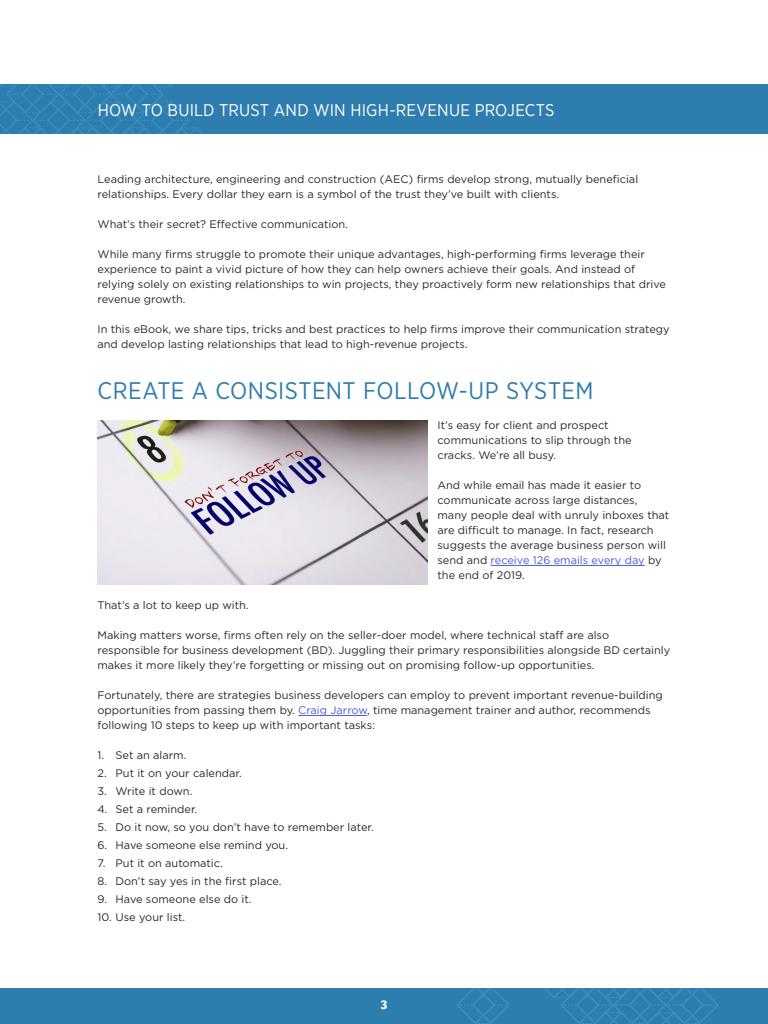
<style>
.page{position:relative;width:768px;height:1024px;background:#fff}
.page>*{position:absolute;margin:0;border:0;box-sizing:border-box;transform-origin:0 0}
.t1{font:24px "Gotham Narrow";letter-spacing:.015em;color:#2d7dae}
.t2{font:17px "Gotham Narrow";letter-spacing:.005em;color:#fff}
.t3{font:800 12.5px "Fira Sans";color:#fff}
.t4{font:11px/15px "Gotham";color:#2c2a27}
.s1{color:#4f5cd6}
</style>
<div class="page">
<div style="left:0;top:84px;width:768px;height:50px;background:#2d7dae"></div>
<svg style="left:0;top:84px;width:203px;height:50px"></svg>
<div style="left:0;top:989px;width:768px;height:35px;background:#2d7dae"></div>
<svg style="left:457px;top:989px;width:53px;height:35px"></svg>
<svg style="left:545px;top:989px;width:174px;height:35px"></svg>
<hr style="left:491px;top:565px;width:154px;height:1px;background:#4f5cd6">
<hr style="left:298px;top:715px;width:69px;height:1px;background:#4f5cd6">
<img style="left:98px;top:420px;width:330px;height:165px">
<h2 class="t2" style="left:98px;top:99px;width:458px">HOW TO BUILD TRUST AND WIN HIGH-REVENUE PROJECTS</h2>
<p class="t4" style="left:98px;top:172px;width:542px">Leading architecture, engineering and construction (AEC) firms develop strong, mutually beneficial relationships. Every dollar they earn is a symbol of the trust they’ve built with clients.</p>
<p class="t4" style="left:98px;top:217px;width:252px">What’s their secret? Effective communication.</p>
<p class="t4" style="left:98px;top:247px;width:570px">While many firms struggle to promote their unique advantages, high-performing firms leverage their experience to paint a vivid picture of how they can help owners achieve their goals. And instead of relying solely on existing relationships to win projects, they proactively form new relationships that drive revenue growth.</p>
<p class="t4" style="left:98px;top:322px;width:574px">In this eBook, we share tips, tricks and best practices to help firms improve their communication strategy and develop lasting relationships that lead to high-revenue projects.</p>
<h1 class="t1" style="left:98px;top:376px;width:497px">CREATE A CONSISTENT FOLLOW-UP SYSTEM</h1>
<p class="t4" style="left:438px;top:417px;width:196px">It’s easy for client and prospect communications to slip through the cracks. We’re all busy.</p>
<p class="t4" style="left:438px;top:477px;width:233px">And while email has made it easier to communicate across large distances, many people deal with unruly inboxes that are difficult to manage. In fact, research suggests the average business person will send and <span class="s1">receive 126 emails every day</span> by the end of 2019.</p>
<p class="t4" style="left:98px;top:597px;width:153px">That’s a lot to keep up with.</p>
<p class="t4" style="left:98px;top:627px;width:574px">Making matters worse, firms often rely on the seller-doer model, where technical staff are also responsible for business development (BD). Juggling their primary responsibilities alongside BD certainly makes it more likely they’re forgetting or missing out on promising follow-up opportunities.</p>
<p class="t4" style="left:98px;top:687px;width:567px">Fortunately, there are strategies business developers can employ to prevent important revenue-building opportunities from passing them by. <span class="s1">Craig Jarrow</span>, time management trainer and author, recommends following 10 steps to keep up with important tasks:</p>
<p class="t4" style="left:98px;top:747px;width:90px">1. Set an alarm.</p>
<p class="t4" style="left:98px;top:765px;width:146px">2. Put it on your calendar.</p>
<p class="t4" style="left:98px;top:783px;width:96px">3. Write it down.</p>
<p class="t4" style="left:98px;top:801px;width:101px">4. Set a reminder.</p>
<p class="t4" style="left:98px;top:819px;width:278px">5. Do it now, so you don’t have to remember later.</p>
<p class="t4" style="left:98px;top:837px;width:192px">6. Have someone else remind you.</p>
<p class="t4" style="left:98px;top:855px;width:127px">7. Put it on automatic.</p>
<p class="t4" style="left:98px;top:873px;width:186px">8. Don’t say yes in the first place.</p>
<p class="t4" style="left:98px;top:891px;width:156px">9. Have someone else do it.</p>
<p class="t4" style="left:98px;top:909px;width:89px">10. Use your list.</p>
<p class="t3" style="left:381px;top:993px;width:8px">3</p>
</div>
